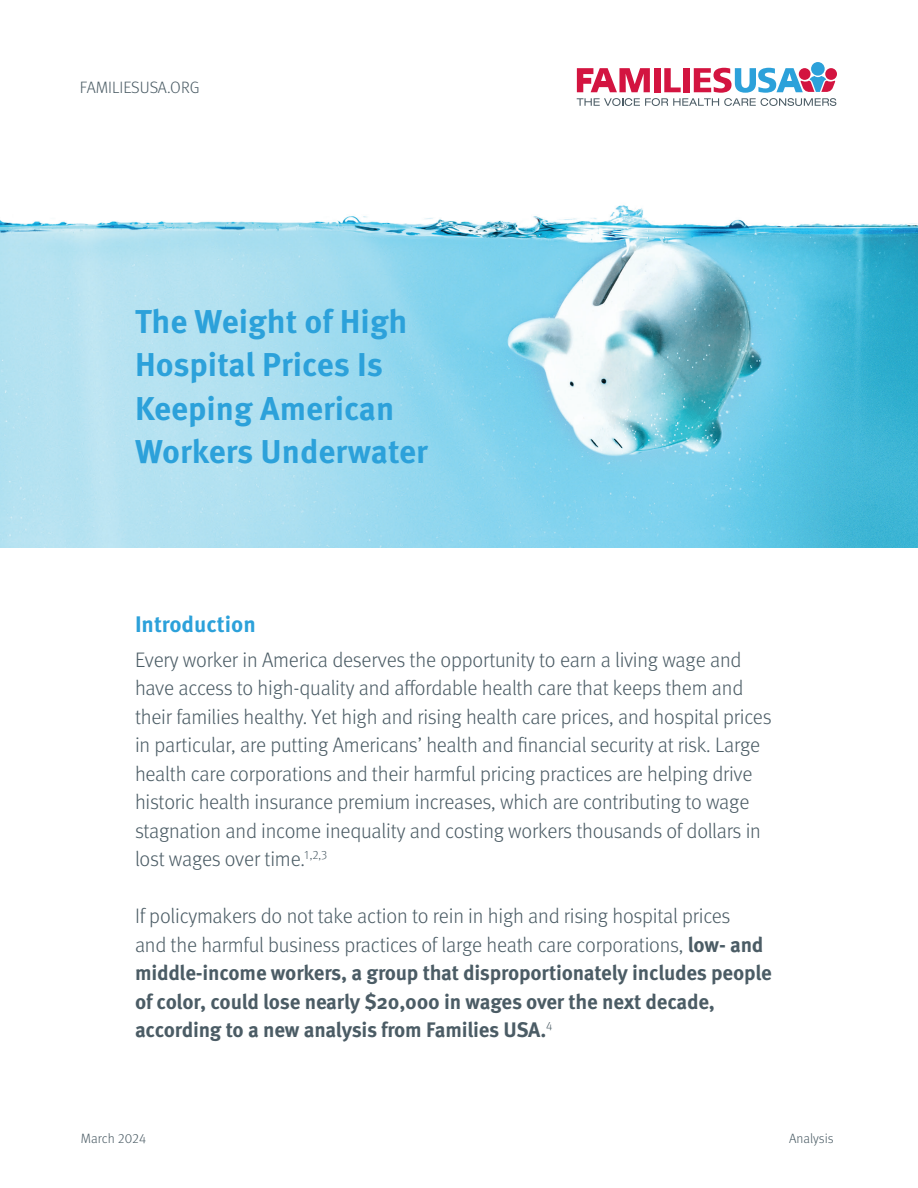
<style>
.page{position:relative;width:918px;height:1188px;background:#fff}
.page>*{position:absolute;margin:0;border:0;box-sizing:border-box;transform-origin:0 0}
.t1{font:700 33px/43.5px "Meta OT";color:#2ca1da}
.t2{font:700 22.5px "Meta OT";color:#2ca1da}
.t3{font:300 21px/28.5px "Meta OT";letter-spacing:-.01em;color:#4b5c65}
.t4{font:700 21px/28.5px "Meta OT";letter-spacing:-.01em;color:#4b5c65}
.t5{font:300 16.5px "Meta OT";color:#4b5c65}
.t6{font:300 13.5px "Meta OT";color:#4b5c65}
.s1{font-weight:300}
</style>
<div class="page">
<div style="left:811px;top:62px;width:14px;height:14px;background:#2ca1da;border-radius:50%"></div>
<svg style="left:577px;top:68px;width:259px;height:38px"></svg>
<img style="left:0;top:205px;width:918px;height:343px">
<p class="t5" style="left:80px;top:77px;width:122px">FAMILIESUSA.ORG</p>
<h1 class="t1" style="left:135px;top:300px;width:295px">The Weight of High<br>Hospital Prices Is<br>Keeping American<br>Workers Underwater</h1>
<p class="t2" style="left:135px;top:609px;width:122px">Introduction</p>
<p class="t3" style="left:135px;top:646px;width:638px">Every worker in America deserves the opportunity to earn a living wage and have access to high-quality and affordable health care that keeps them and their families healthy. Yet high and rising health care prices, and hospital prices in particular, are putting Americans’ health and financial security at risk. Large health care corporations and their harmful pricing practices are helping drive historic health insurance premium increases, which are contributing to wage stagnation and income inequality and costing workers thousands of dollars in lost wages over time.<sup>1,2,3</sup></p>
<p class="t4" style="left:135px;top:902px;width:638px"><span class="s1">If policymakers do not take action to rein in high and rising hospital prices<br>and the harmful business practices of large heath care corporations,</span> low- and middle-income workers, a group that disproportionately includes people of color, could lose nearly $20,000 in wages over the next decade, according to a new analysis from Families USA.<sup>4</sup></p>
<p class="t6" style="left:81px;top:1131px;width:67px">March 2024</p>
<p class="t6" style="left:789px;top:1131px;width:46px">Analysis</p>
</div>
